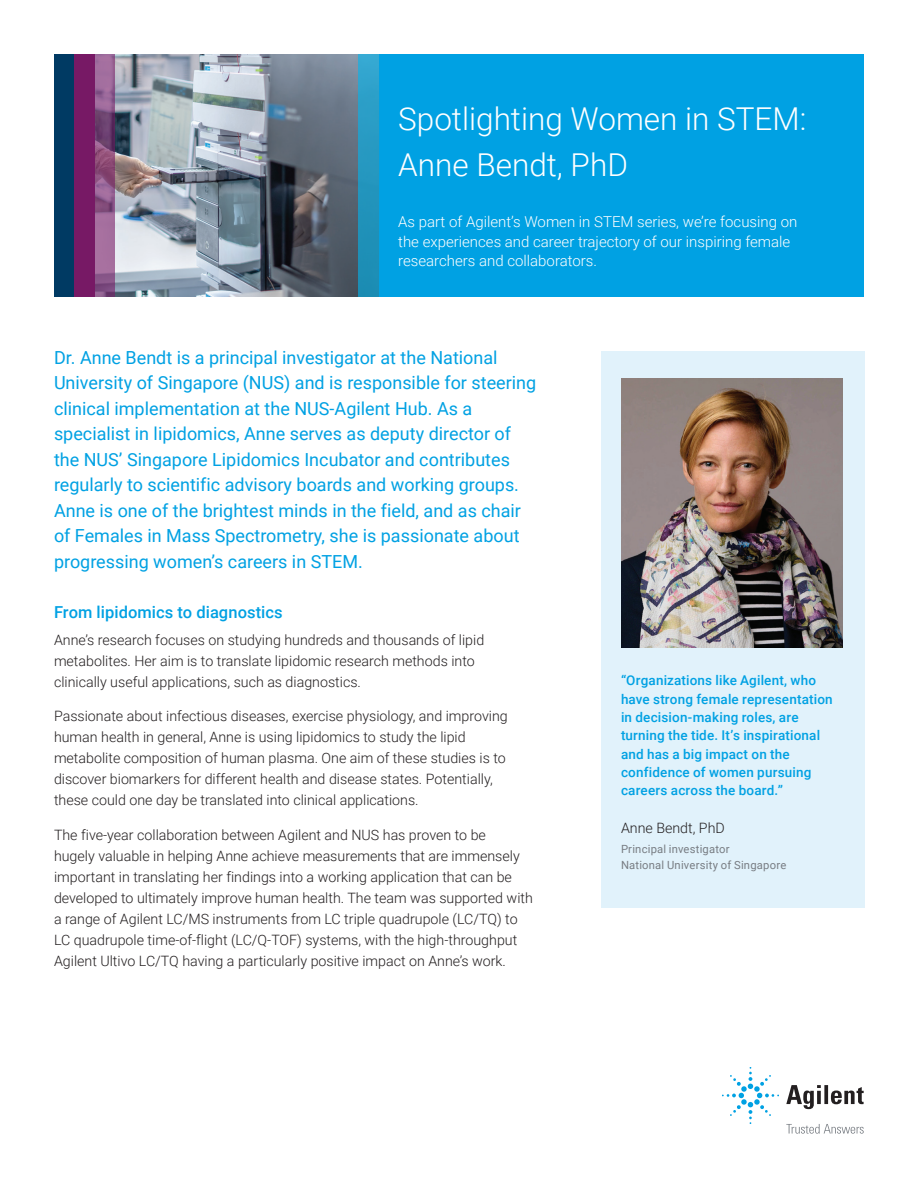
<style>
.page{position:relative;width:918px;height:1188px;background:#fff}
.page>*{position:absolute;margin:0;border:0;box-sizing:border-box;transform-origin:0 0}
.FLYER_front_photo_he{font:300 31.5px "Roboto";color:#fff}
.FLYER_front_intro_te{font:18px/25.5px "Roboto";color:#00a1e3}
.FLYER_subhead_blue{font:500 16.5px "Roboto";letter-spacing:.005em;color:#00a1e3}
.FLYER_front_photo_su{font:300 15px/19.5px "Roboto";color:#fff}
.FLYER_text_black{font:300 14.25px/21px "Roboto";color:#231f20}
.FLYER_quote{font:500 13.5px/18.3px "Roboto";letter-spacing:.01em;color:#00a1e3}
.FLYER_text_black-2{font:11.25px "Roboto";letter-spacing:.02em;color:#787d83}
</style>
<div class="page">
<div style="left:358px;top:54px;width:506px;height:243px;background:#00a1e3"></div>
<div style="left:601px;top:351px;width:263px;height:556px;background:#e1f2fb"></div>
<img style="left:115px;top:54px;width:243px;height:243px">
<img style="left:621px;top:378px;width:222px;height:270px">
<div style="left:358px;top:54px;width:21px;height:243px;background:linear-gradient(to bottom,#32a6cf,#198ab0)"></div>
<div style="left:54px;top:54px;width:21px;height:243px;background:#003a63"></div>
<div style="left:74px;top:54px;width:21px;height:243px;background:#771965"></div>
<svg style="left:95px;top:54px;width:20px;height:243px;background:#8f5b8a"></svg>
<svg style="left:786px;top:1085px;width:78px;height:24px"></svg>
<svg style="left:722px;top:1067px;width:57px;height:57px"></svg>
<svg style="left:786px;top:1124px;width:78px;height:10px"></svg>
<p class="FLYER_front_photo_he" style="left:398px;top:97px;width:410px">Spotlighting Women in STEM:</p>
<p class="FLYER_front_photo_he" style="left:398px;top:143px;width:231px">Anne Bendt, PhD</p>
<p class="FLYER_front_photo_su" style="left:398px;top:212px;width:401px">As part of Agilent’s Women in STEM series, we’re focusing on the experiences and career trajectory of our inspiring female researchers and collaborators.</p>
<p class="FLYER_front_intro_te" style="left:54px;top:344px;width:484px">Dr. Anne Bendt is a principal investigator at the National University of Singapore (NUS) and is responsible for steering clinical implementation at the NUS-Agilent Hub. As a specialist in lipidomics, Anne serves as deputy director of the NUS’ Singapore Lipidomics Incubator and contributes regularly to scientific advisory boards and working groups.<br>Anne is one of the brightest minds in the field, and as chair of Females in Mass Spectrometry, she is passionate about progressing women’s careers in STEM.</p>
<p class="FLYER_subhead_blue" style="left:54px;top:600px;width:230px">From lipidomics to diagnostics</p>
<p class="FLYER_text_black" style="left:54px;top:629px;width:432px">Anne’s research focuses on studying hundreds and thousands of lipid metabolites. Her aim is to translate lipidomic research methods into clinically useful applications, such as diagnostics.</p>
<p class="FLYER_text_black" style="left:54px;top:705px;width:455px">Passionate about infectious diseases, exercise physiology, and improving human health in general, Anne is using lipidomics to study the lipid metabolite composition of human plasma. One aim of these studies is to discover biomarkers for different health and disease states. Potentially, these could one day be translated into clinical applications.</p>
<p class="FLYER_text_black" style="left:54px;top:824px;width:480px">The five-year collaboration between Agilent and NUS has proven to be<br>hugely valuable in helping Anne achieve measurements that are immensely important in translating her findings into a working application that can be developed to ultimately improve human health. The team was supported with a range of Agilent LC/MS instruments from LC triple quadrupole (LC/TQ) to LC quadrupole time-of-flight (LC/Q-TOF) systems, with the high-throughput Agilent Ultivo LC/TQ having a particularly positive impact on Anne’s work.</p>
<p class="FLYER_quote" style="left:621px;top:671px;width:213px">“Organizations like Agilent, who have strong female representation in decision-making roles, are turning the tide. It’s inspirational and has a big impact on the confidence of women pursuing careers across the board.”</p>
<p class="FLYER_text_black" style="left:621px;top:817px;width:105px">Anne Bendt, PhD</p>
<p class="FLYER_text_black-2" style="left:621px;top:841px;width:110px">Principal investigator</p>
<p class="FLYER_text_black-2" style="left:621px;top:858px;width:167px">National University of Singapore</p>
</div>
